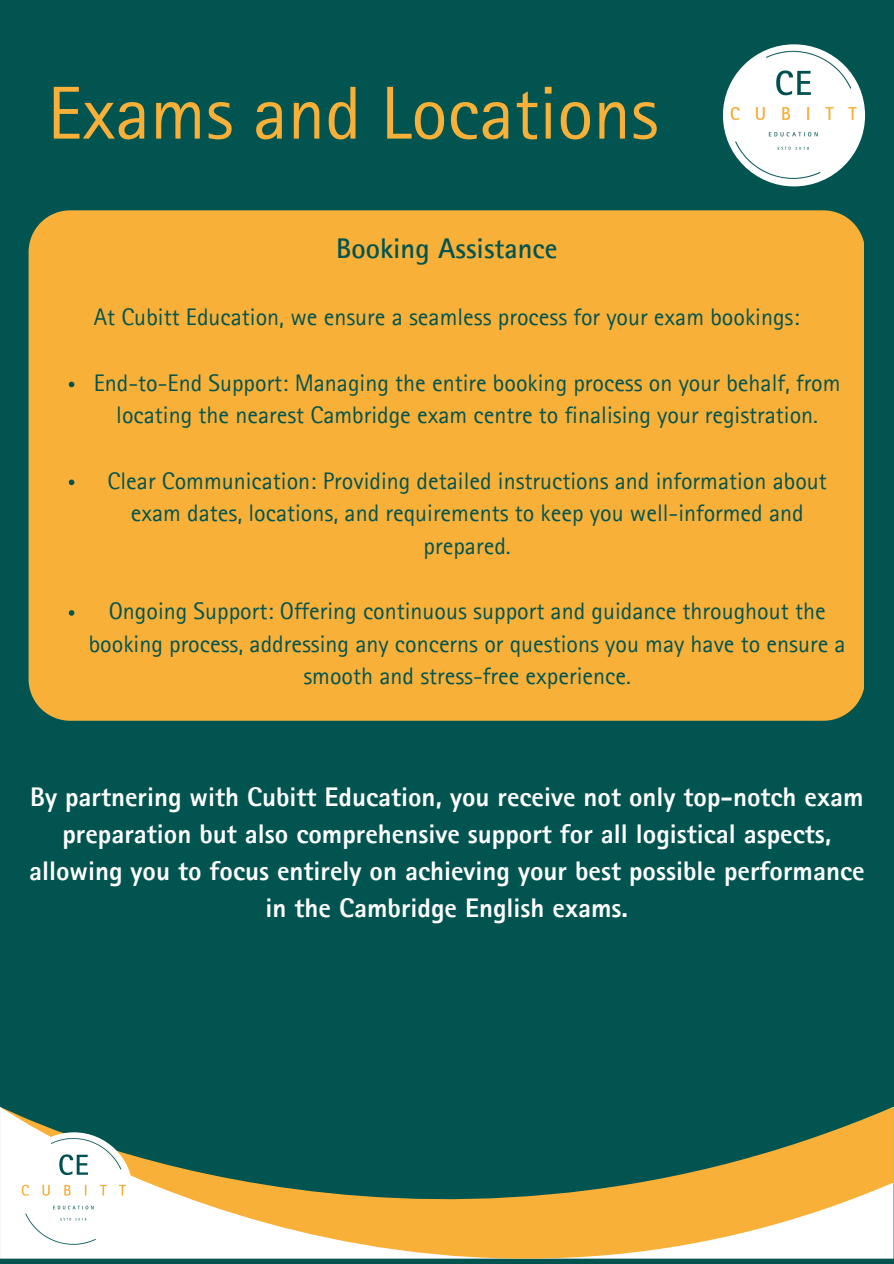
<style>
.page{position:relative;width:894px;height:1264px;background:#fff}
.page>*{position:absolute;margin:0;border:0;box-sizing:border-box;transform-origin:0 0}
.t1{font:75px "Rotis Sans Serif Pro";color:#f9b038}
.t2{font:700 28.5px "Rotis Sans Serif Pro";color:#015450}
.t3{font:800 27px/37.2px "Rotis Sans Serif Pro";color:#fff;text-align:center}
.t4{font:24px/32.7px "Rotis Sans Serif Pro";color:#015450;text-align:center}
</style>
<div class="page">
<div style="left:0;top:0;width:893px;height:1263px;background:#015450"></div>
<svg style="left:0;top:1106px;width:893px;height:153px"></svg>
<div style="left:29px;top:210px;width:835px;height:510px;background:#f9b038"></div>
<svg style="left:69px;top:381px;width:5px;height:6px"></svg>
<svg style="left:69px;top:479px;width:5px;height:6px"></svg>
<svg style="left:69px;top:610px;width:5px;height:5px"></svg>
<img style="left:15px;top:1132px;width:118px;height:118px;border-radius:50%">
<img style="left:722px;top:44px;width:142px;height:142px;border-radius:50%">
<p class="t1" style="left:47px;top:87px;width:612px">Exams and Locations</p>
<h1 class="t2" style="left:336px;top:238px;width:223px">Booking Assistance</h1>
<h2 class="t4" style="left:94px;top:304px;width:707px">At Cubitt Education, we ensure a seamless process for your exam bookings:</h2>
<p class="t4" style="left:94px;top:369px;width:748px">End-to-End Support: Managing the entire booking process on your behalf, from locating the nearest Cambridge exam centre to finalising your registration.</p>
<p class="t4" style="left:107px;top:467px;width:720px">Clear Communication: Providing detailed instructions and information about exam dates, locations, and requirements to keep you well-informed and prepared.</p>
<p class="t4" style="left:89px;top:598px;width:758px">Ongoing Support: Offering continuous support and guidance throughout the booking process, addressing any concerns or questions you may have to ensure a smooth and stress-free experience.</p>
<p class="t3" style="left:29px;top:781px;width:836px">By partnering with Cubitt Education, you receive not only top-notch exam preparation but also comprehensive support for all logistical aspects, allowing you to focus entirely on achieving your best possible performance in the Cambridge English exams.</p>
</div>
